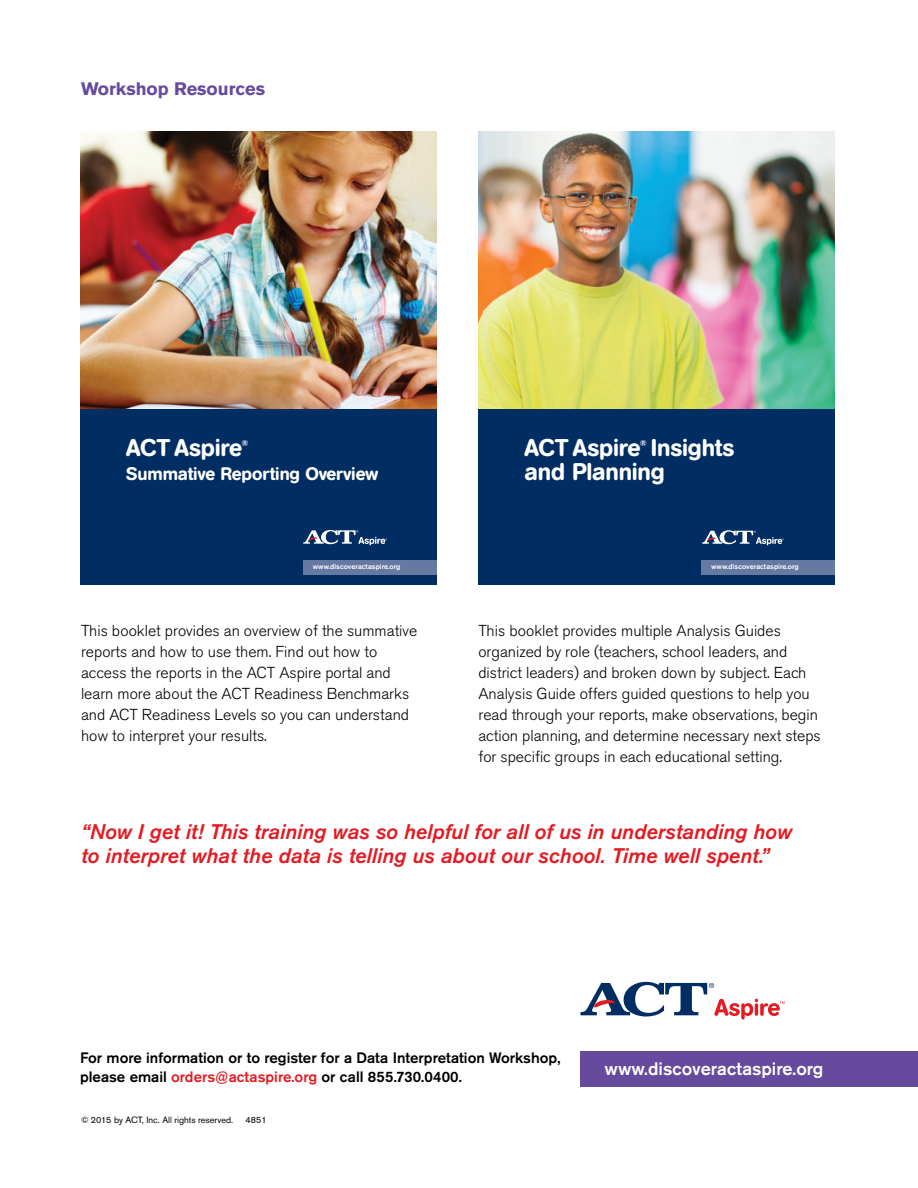
<style>
.page{position:relative;width:918px;height:1188px;background:#fff}
.page>*{position:absolute;margin:0;border:0;box-sizing:border-box;transform-origin:0 0}
.t1{font:500 24px "AG Book Rounded BQ";letter-spacing:-.01em;color:#fff}
.t2{font:italic 500 21px/24px "Akzidenz Grotesk Std";color:#e31b23}
.t3{font:500 18px "AG Book Rounded BQ";letter-spacing:-.005em;color:#fff}
.t4{font:500 18px "Akzidenz Grotesk Std";color:#fff}
.t5{font:700 18px "Akzidenz Grotesk Std";color:#664a9e}
.text{font:300 15.75px/21px "Akzidenz Grotesk Std";color:#000}
.text-2{font:500 15px/19.5px "Akzidenz Grotesk Std";color:#000}
.t6{font:9px "Akzidenz Grotesk Std";color:#000}
.t7{font:500 8.4px "AG Book Rounded BQ";color:#fff}
.t8{font:500 7.2px "Akzidenz Grotesk Std";color:#fff}
.s1{color:#e31b23}
</style>
<div class="page">
<div style="left:80px;top:409px;width:356px;height:176px;background:#002d62"></div>
<div style="left:303px;top:560px;width:133px;height:14px;background:#6579a2"></div>
<svg style="left:303px;top:530px;width:84px;height:15px"></svg>
<img style="left:80px;top:131px;width:356px;height:278px">
<div style="left:478px;top:409px;width:357px;height:176px;background:#002d62"></div>
<div style="left:702px;top:560px;width:133px;height:14px;background:#6579a2"></div>
<svg style="left:702px;top:530px;width:82px;height:15px"></svg>
<img style="left:478px;top:131px;width:357px;height:278px">
<div style="left:580px;top:1051px;width:338px;height:36px;background:#664a9e"></div>
<svg style="left:581px;top:982px;width:204px;height:37px"></svg>
<p class="t5" style="left:81px;top:78px;width:186px">Workshop Resources</p>
<p class="t1" style="left:126px;top:434px;width:117px">ACT Aspire</p>
<p class="t7" style="left:241px;top:438px;width:9px">®</p>
<p class="t3" style="left:126px;top:463px;width:253px">Summative Reporting Overview</p>
<p class="t8" style="left:313px;top:562px;width:89px">www.discoveractaspire.org</p>
<p class="t1" style="left:525px;top:434px;width:211px">ACT Aspire Insights</p>
<p class="t7" style="left:640px;top:438px;width:9px">®</p>
<p class="t1" style="left:525px;top:458px;width:142px">and Planning</p>
<p class="t8" style="left:711px;top:562px;width:89px">www.discoveractaspire.org</p>
<p class="text" style="left:81px;top:620px;width:338px">This booklet provides an overview of the summative reports and how to use them. Find out how to access the reports in the ACT Aspire portal and learn more about the ACT Readiness Benchmarks and ACT Readiness Levels so you can understand how to interpret your results.</p>
<p class="text" style="left:478px;top:620px;width:344px">This booklet provides multiple Analysis Guides organized by role (teachers, school leaders, and district leaders) and broken down by subject. Each Analysis Guide offers guided questions to help you read through your reports, make observations, begin action planning, and determine necessary next steps for specific groups in each educational setting.</p>
<p class="t2" style="left:81px;top:820px;width:712px">“Now I get it! This training was so helpful for all of us in understanding how to interpret what the data is telling us about our school. Time well spent.”</p>
<p class="text-2" style="left:80px;top:1047px;width:482px">For more information or to register for a Data Interpretation Workshop, please email <span class="s1">orders@actaspire.org</span> or call 855.730.0400.</p>
<p class="t6" style="left:81px;top:1115px;width:154px">© 2015 by ACT, Inc. All rights reserved.</p>
<p class="t6" style="left:245px;top:1115px;width:23px">4851</p>
<p class="t4" style="left:604px;top:1057px;width:220px">www.discoveractaspire.org</p>
</div>
